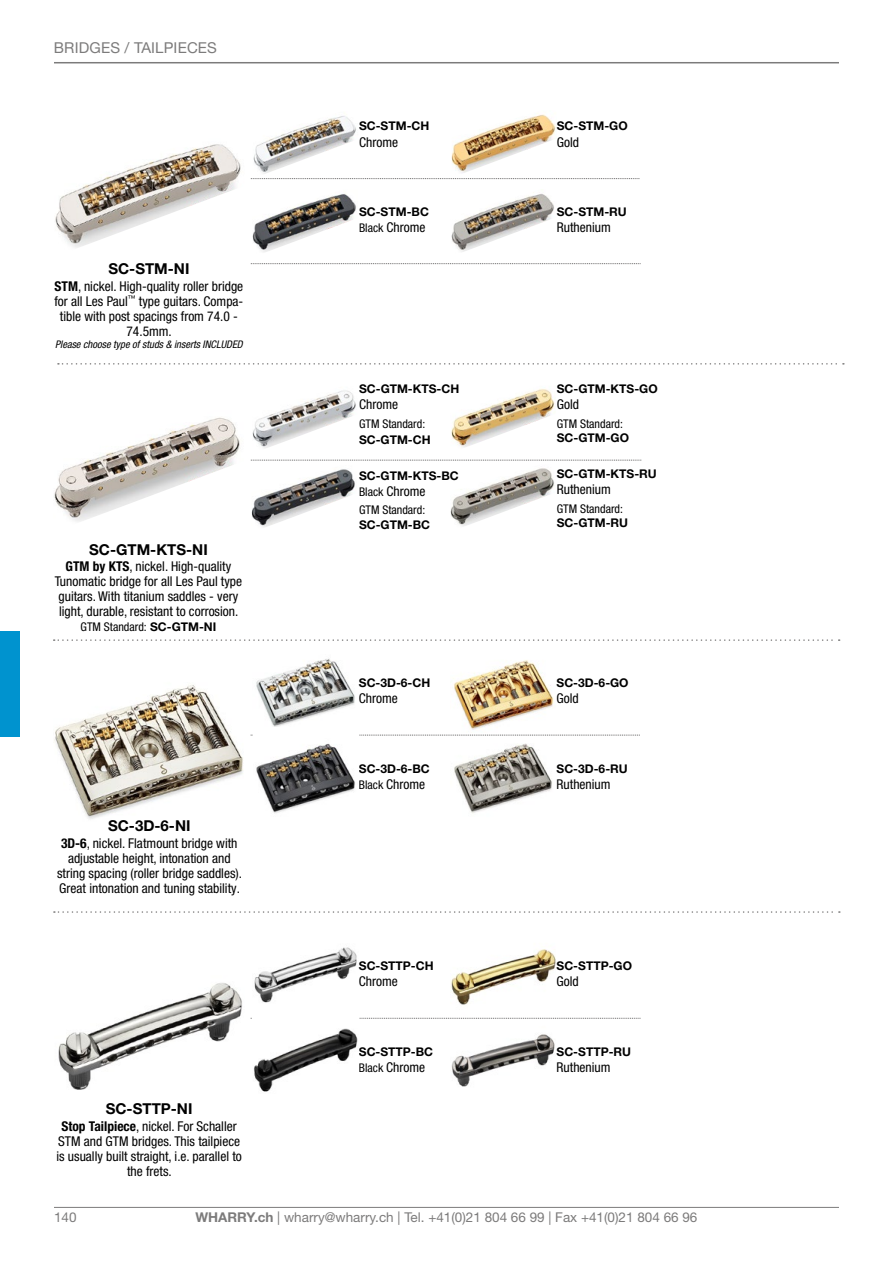
<style>
.page{position:relative;width:893px;height:1263px;background:#fff}
.page>*{position:absolute;margin:0;border:0;box-sizing:border-box;transform-origin:0 0}
.t1{font:700 15px "Helvetica Neue LT Pro";color:#000}
.t2{font:15px "Helvetica Neue LT Pro";letter-spacing:.01em;color:#7c7b7b}
.t3{font:condensed 13.5px/15px "Helvetica Neue LT Pro";color:#000;text-align:center}
.t4{font:13.5px "Helvetica Neue LT Pro";color:#7c7b7b}
.t5{font:700 12px "Helvetica Neue LT Pro";color:#000}
.t6{font:condensed 12px "Helvetica Neue LT Pro";color:#000}
.t7{font:italic condensed 10.5px "Helvetica Neue LT Pro";color:#000}
.s1{font-weight:700}
.s2{font-weight:700;font-stretch:normal}
.s3{font-size:12px}
</style>
<div class="page">
<hr style="left:54px;top:62px;width:785px;height:1px;background:#7c7b7b">
<hr style="left:54px;top:1207px;width:785px;height:1px;background:#7c7b7b">
<img style="left:55px;top:144px;width:186px;height:104px">
<img style="left:54px;top:417px;width:186px;height:105px">
<img style="left:253px;top:116px;width:103px;height:58px">
<img style="left:252px;top:390px;width:104px;height:58px">
<img style="left:451px;top:114px;width:105px;height:59px">
<img style="left:451px;top:389px;width:104px;height:59px">
<img style="left:252px;top:194px;width:104px;height:58px">
<img style="left:251px;top:469px;width:104px;height:58px">
<img style="left:451px;top:193px;width:103px;height:59px">
<img style="left:450px;top:468px;width:104px;height:58px">
<svg style="left:251px;top:178px;width:389px;height:1px"></svg>
<svg style="left:251px;top:263px;width:390px;height:1px"></svg>
<svg style="left:54px;top:911px;width:786px;height:2px"></svg>
<svg style="left:58px;top:363px;width:786px;height:2px"></svg>
<svg style="left:54px;top:639px;width:786px;height:2px"></svg>
<svg style="left:251px;top:460px;width:390px;height:1px"></svg>
<img style="left:54px;top:685px;width:189px;height:134px">
<img style="left:256px;top:658px;width:99px;height:68px">
<img style="left:454px;top:660px;width:100px;height:70px">
<img style="left:450px;top:734px;width:106px;height:79px">
<svg style="left:251px;top:735px;width:389px;height:1px"></svg>
<img style="left:253px;top:735px;width:106px;height:78px">
<img style="left:58px;top:983px;width:184px;height:107px">
<img style="left:254px;top:947px;width:103px;height:56px">
<img style="left:450px;top:949px;width:106px;height:56px">
<img style="left:450px;top:1017px;width:106px;height:70px">
<svg style="left:251px;top:1018px;width:390px;height:1px"></svg>
<img style="left:253px;top:1018px;width:105px;height:74px">
<div style="left:0;top:631px;width:19px;height:106px;background:#0093cf"></div>
<p class="t2" style="left:54px;top:38px;width:165px">BRIDGES / TAILPIECES</p>
<p class="t1" style="left:108px;top:260px;width:83px">SC-STM-NI</p>
<p class="t3" style="left:54px;top:278px;width:190px"><span class="s1">STM</span>, nickel. High-quality roller bridge for all Les Paul<sup>™</sup> type guitars. Compa&shy;tible with post spacings from 74.0 -<br>74.5mm.</p>
<p class="t7" style="left:55px;top:338px;width:189px">Please choose type of studs &amp; inserts INCLUDED</p>
<p class="t1" style="left:89px;top:540px;width:120px">SC-GTM-KTS-NI</p>
<p class="t3" style="left:55px;top:559px;width:189px"><span class="s1">GTM by KTS</span>, nickel. High-quality Tunomatic bridge for all Les Paul type guitars. With titanium saddles - very light, durable, resistant to corrosion.</p>
<p class="t6" style="left:81px;top:620px;width:137px">GTM Standard: <span class="s2">SC-GTM-NI</span></p>
<p class="t1" style="left:108px;top:817px;width:84px">SC-3D-6-NI</p>
<p class="t3" style="left:57px;top:835px;width:186px"><span class="s1">3D-6</span>, nickel. Flatmount bridge with adjustable height, intonation and string spacing (roller bridge saddles).<br>Great intonation and tuning stability.</p>
<p class="t1" style="left:106px;top:1099px;width:88px">SC-STTP-NI</p>
<p class="t3" style="left:56px;top:1118px;width:187px"><span class="s1">Stop Tailpiece</span>, nickel. For Schaller<br>STM and GTM bridges. This tailpiece is usually built straight, i.e. parallel to the frets.</p>
<p class="t5" style="left:359px;top:119px;width:72px">SC-STM-CH</p>
<p class="t3" style="left:359px;top:134px;width:40px">Chrome</p>
<p class="t5" style="left:557px;top:119px;width:72px">SC-STM-GO</p>
<p class="t3" style="left:557px;top:134px;width:24px">Gold</p>
<p class="t5" style="left:359px;top:204px;width:71px">SC-STM-BC</p>
<p class="t3" style="left:359px;top:220px;width:68px"><span class="s3">Black</span> Chrome</p>
<p class="t5" style="left:557px;top:204px;width:72px">SC-STM-RU</p>
<p class="t3" style="left:557px;top:220px;width:55px">Ruthenium</p>
<p class="t5" style="left:359px;top:381px;width:102px">SC-GTM-KTS-CH</p>
<p class="t3" style="left:359px;top:397px;width:40px">Chrome</p>
<p class="t6" style="left:359px;top:416px;width:68px">GTM Standard:</p>
<p class="t5" style="left:359px;top:432px;width:73px">SC-GTM-CH</p>
<p class="t5" style="left:359px;top:468px;width:101px">SC-GTM-KTS-BC</p>
<p class="t3" style="left:359px;top:483px;width:68px"><span class="s3">Black</span> Chrome</p>
<p class="t6" style="left:359px;top:503px;width:68px">GTM Standard:</p>
<p class="t5" style="left:359px;top:517px;width:73px">SC-GTM-BC</p>
<p class="t5" style="left:557px;top:381px;width:102px">SC-GTM-KTS-GO</p>
<p class="t3" style="left:557px;top:397px;width:24px">Gold</p>
<p class="t6" style="left:557px;top:416px;width:68px">GTM Standard:</p>
<p class="t5" style="left:557px;top:430px;width:74px">SC-GTM-GO</p>
<p class="t5" style="left:557px;top:466px;width:101px">SC-GTM-KTS-RU</p>
<p class="t3" style="left:557px;top:482px;width:55px">Ruthenium</p>
<p class="t6" style="left:557px;top:501px;width:68px">GTM Standard:</p>
<p class="t5" style="left:557px;top:515px;width:73px">SC-GTM-RU</p>
<p class="t5" style="left:359px;top:675px;width:73px">SC-3D-6-CH</p>
<p class="t3" style="left:359px;top:691px;width:40px">Chrome</p>
<p class="t5" style="left:557px;top:675px;width:74px">SC-3D-6-GO</p>
<p class="t3" style="left:557px;top:691px;width:24px">Gold</p>
<p class="t5" style="left:359px;top:761px;width:72px">SC-3D-6-BC</p>
<p class="t3" style="left:359px;top:776px;width:68px"><span class="s3">Black</span> Chrome</p>
<p class="t5" style="left:557px;top:761px;width:73px">SC-3D-6-RU</p>
<p class="t3" style="left:557px;top:776px;width:56px">Ruthenium</p>
<p class="t5" style="left:359px;top:958px;width:76px">SC-STTP-CH</p>
<p class="t3" style="left:359px;top:974px;width:40px">Chrome</p>
<p class="t5" style="left:557px;top:958px;width:77px">SC-STTP-GO</p>
<p class="t3" style="left:557px;top:974px;width:24px">Gold</p>
<p class="t5" style="left:359px;top:1044px;width:76px">SC-STTP-BC</p>
<p class="t3" style="left:359px;top:1060px;width:68px"><span class="s3">Black</span> Chrome</p>
<p class="t5" style="left:557px;top:1044px;width:76px">SC-STTP-RU</p>
<p class="t3" style="left:557px;top:1060px;width:56px">Ruthenium</p>
<p class="t4" style="left:54px;top:1209px;width:24px">140</p>
<p class="t4" style="left:196px;top:1209px;width:503px"><span class="s1">WHARRY.ch</span> | wharry@wharry.ch | Tel. +41(0)21 804 66 99 | Fax +41(0)21 804 66 96</p>
</div>
